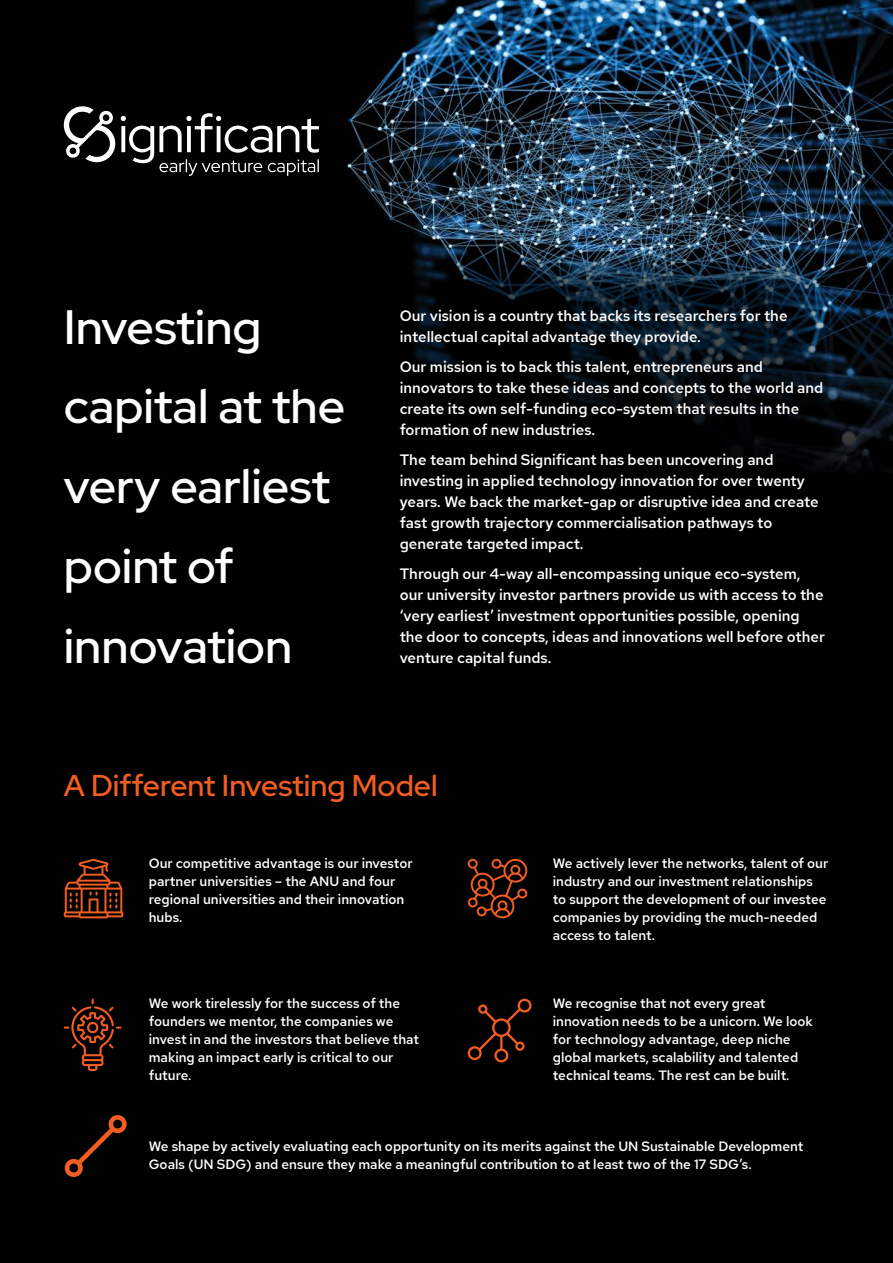
<style>
.page{position:relative;width:893px;height:1263px;background:#fff}
.page>*{position:absolute;margin:0;border:0;box-sizing:border-box;transform-origin:0 0}
.t1{font:500 48px/79.8px "Red Hat Display";color:#fff}
.t2{font:500 30px "Red Hat Display";color:#f15d22}
.t3{font:500 15px/21px "Red Hat Text";color:#fff}
.t4{font:500 13.5px/18px "Red Hat Text";color:#fff}
</style>
<div class="page">
<img style="left:0;top:0;width:893px;height:1263px">
<svg style="left:406px;top:252px;width:420px;height:461px;background:#030609"></svg>
<div style="left:403px;top:249px;width:426px;height:467px;border:2px solid #000"></div>
<svg style="left:64px;top:999px;width:58px;height:72px;background:#311307"></svg>
<svg style="left:64px;top:859px;width:59px;height:59px;background:#4d1e0b"></svg>
<svg style="left:468px;top:859px;width:59px;height:59px;background:#441a0a"></svg>
<svg style="left:468px;top:999px;width:63px;height:63px;background:#270f06"></svg>
<svg style="left:64px;top:1114px;width:64px;height:64px;background:#230e05"></svg>
<svg style="left:64px;top:106px;width:255px;height:70px;background:#333"></svg>
<h1 class="t1" style="left:64px;top:286px;width:283px">Investing capital at the very earliest point of innovation</h1>
<p class="t3" style="left:400px;top:305px;width:389px">Our vision is a country that backs its researchers for the intellectual capital advantage they provide.</p>
<p class="t3" style="left:400px;top:356px;width:425px">Our mission is to back this talent, entrepreneurs and innovators to take these ideas and concepts to the world and create its own self-funding eco-system that results in the formation of new industries.</p>
<p class="t3" style="left:400px;top:449px;width:421px">The team behind Significant has been uncovering and investing in applied technology innovation for over twenty years. We back the market-gap or disruptive idea and create fast growth trajectory commercialisation pathways to generate targeted impact.</p>
<p class="t3" style="left:400px;top:563px;width:427px">Through our 4-way all-encompassing unique eco-system, our university investor partners provide us with access to the ‘very earliest’ investment opportunities possible, opening the door to concepts, ideas and innovations well before other venture capital funds.</p>
<h2 class="t2" style="left:64px;top:766px;width:375px">A Different Investing Model</h2>
<p class="t4" style="left:149px;top:854px;width:265px">Our competitive advantage is our investor partner universities – the ANU and four regional universities and their innovation hubs.</p>
<p class="t4" style="left:553px;top:854px;width:277px">We actively lever the networks, talent of our industry and our investment relationships to support the development of our investee companies by providing the much-needed access to talent.</p>
<p class="t4" style="left:149px;top:994px;width:272px">We work tirelessly for the success of the founders we mentor, the companies we invest in and the investors that believe that making an impact early is critical to our future.</p>
<p class="t4" style="left:553px;top:994px;width:262px">We recognise that not every great innovation needs to be a unicorn. We look for technology advantage, deep niche global markets, scalability and talented technical teams. The rest can be built.</p>
<p class="t4" style="left:149px;top:1137px;width:656px">We shape by actively evaluating each opportunity on its merits against the UN Sustainable Development<br>Goals (UN SDG) and ensure they make a meaningful contribution to at least two of the 17 SDG’s.</p>
</div>
